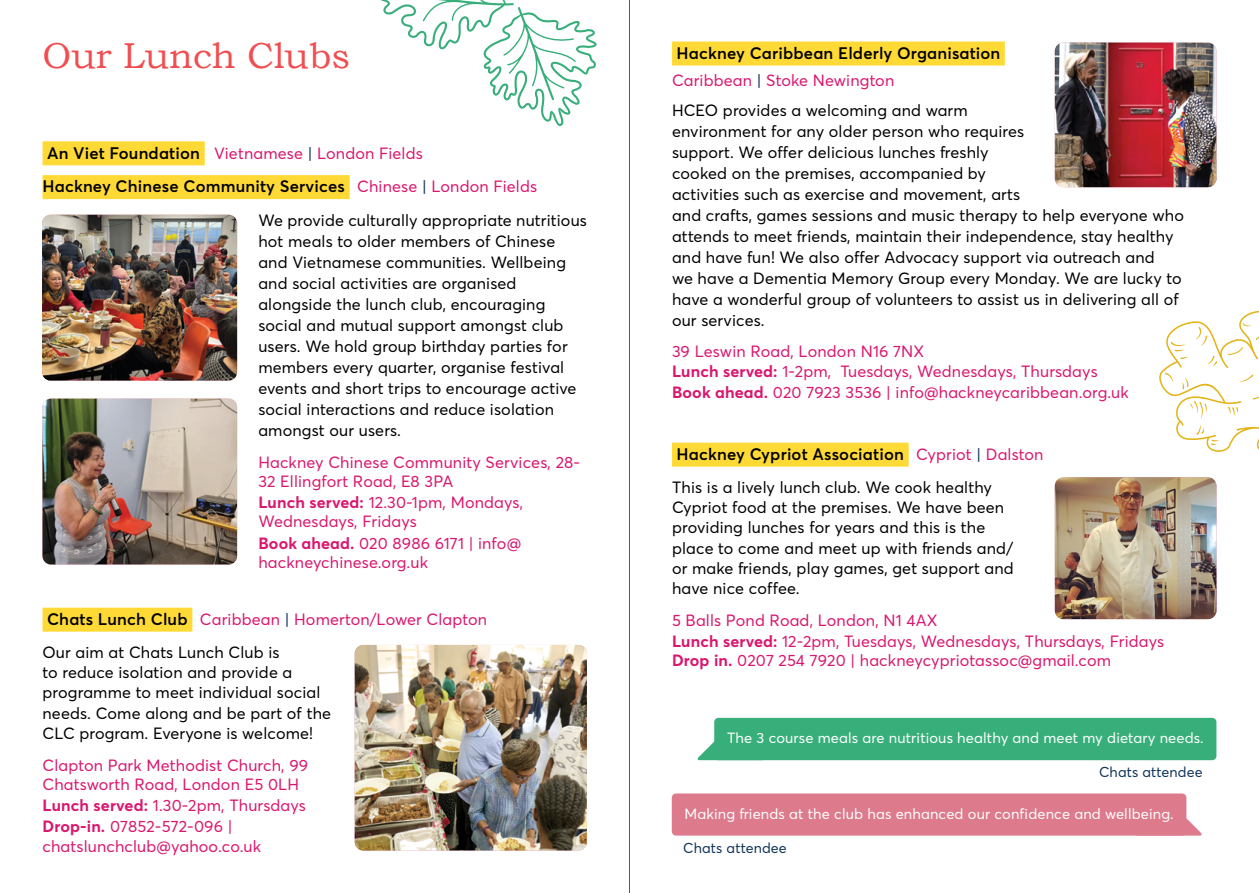
<style>
.page{position:relative;width:1259px;height:893px;background:#fff}
.page>*{position:absolute;margin:0;border:0;box-sizing:border-box;transform-origin:0 0}
.t1{font:36px "Bookman Old Style";color:#f04e50}
.t2{font:600 16.5px "Averta";letter-spacing:.01em;color:#000}
.t3{font:16.2px/21px "Averta";letter-spacing:.01em;color:#000}
.t4{font:16.2px/19px "Averta";letter-spacing:.01em;color:#d9176e}
.t5{font:14.7px "Averta";letter-spacing:.01em;color:#fff}
.t6{font:14.25px "Averta";letter-spacing:.01em;color:#103459}
.s1{color:#d9176e}
.s2{color:#103459}
.s3{font-weight:700}
.s4{font-weight:600;font-size:16.5px;color:#000}
.s5{font-weight:400;font-size:16.2px;color:#d9176e}
.s6{font-weight:400;font-size:16.2px;color:#103459}
.s7{color:#000}
</style>
<div class="page">
<hr style="left:629px;top:0;width:1px;height:893px;background:#58595b">
<div style="left:43px;top:141px;width:162px;height:24px;background:#ffda36"></div>
<div style="left:43px;top:175px;width:307px;height:24px;background:#ffda36"></div>
<div style="left:43px;top:608px;width:149px;height:24px;background:#ffda36"></div>
<div style="left:672px;top:42px;width:332px;height:24px;background:#ffda36"></div>
<div style="left:672px;top:443px;width:236px;height:24px;background:#ffda36"></div>
<img style="left:1054px;top:43px;width:162px;height:144px">
<img style="left:355px;top:645px;width:232px;height:205px">
<img style="left:42px;top:215px;width:195px;height:166px">
<svg style="left:381px;top:0;width:216px;height:126px"></svg>
<svg style="left:1159px;top:310px;width:100px;height:142px"></svg>
<svg style="left:1184px;top:802px;width:18px;height:34px"></svg>
<div style="left:672px;top:793px;width:514px;height:43px;background:#dd7a8c;border-radius:4px"></div>
<svg style="left:697px;top:742px;width:19px;height:18px"></svg>
<div style="left:714px;top:718px;width:502px;height:42px;background:#38af7b;border-radius:4px"></div>
<img style="left:43px;top:399px;width:194px;height:165px">
<img style="left:1054px;top:477px;width:162px;height:142px">
<h1 class="t1" style="left:43px;top:33px;width:309px">Our Lunch Clubs</h1>
<p class="t2" style="left:676px;top:41px;width:325px">Hackney Caribbean Elderly Organisation</p>
<p class="t3" style="left:672px;top:65px;width:297px;line-height:29.5px"><span class="s1">Caribbean</span> <span class="s2">|</span> <span class="s1">Stoke Newington<br></span>HCEO provides a welcoming and warm</p>
<p class="t3" style="left:672px;top:120px;width:513px">environment for any older person who requires<br>support. We offer delicious lunches freshly<br>cooked on the premises, accompanied by<br>activities such as exercise and movement, arts<br>and crafts, games sessions and music therapy to help everyone who attends to meet friends, maintain their independence, stay healthy and have fun! We also offer Advocacy support via outreach and<br>we have a Dementia Memory Group every Monday. We are lucky to have a wonderful group of volunteers to assist us in delivering all of our services.</p>
<p class="t4" style="left:672px;top:341px;width:427px">39 Leswin Road, London N16 7NX<br><span class="s3">Lunch served:</span> 1-2pm, Tuesdays, Wednesdays, Thursdays</p>
<p class="t4" style="left:672px;top:382px;width:458px"><span class="s3">Book ahead.</span> 020 7923 3536 | info@hackneycaribbean.org.uk</p>
<p class="t4" style="left:47px;top:143px;width:377px"><span class="s4">An Viet Foundation</span> Vietnamese <span class="s2">|</span> London Fields</p>
<p class="t2" style="left:43px;top:175px;width:496px">Hackney Chinese Community Services <span class="s5">Chinese</span> <span class="s6">|</span> <span class="s5">London Fields</span></p>
<p class="t3" style="left:258px;top:209px;width:330px">We provide culturally appropriate nutritious hot meals to older members of Chinese and Vietnamese communities. Wellbeing and social activities are organised alongside the lunch club, encouraging social and mutual support amongst club users. We hold group birthday parties for members every quarter, organise festival events and short trips to encourage active social interactions and reduce isolation amongst our users.</p>
<p class="t4" style="left:258px;top:452px;width:323px">Hackney Chinese Community Services, 28-<br>32 Ellingfort Road, E8 3PA</p>
<p class="t4" style="left:258px;top:492px;width:266px"><span class="s3">Lunch served:</span> 12.30-1pm, Mondays,<br>Wednesdays, Fridays</p>
<p class="t4" style="left:258px;top:533px;width:264px"><span class="s3">Book ahead.</span> 020 8986 6171 | info@ hackneychinese.org.uk</p>
<p class="t2" style="left:676px;top:442px;width:368px">Hackney Cypriot Association <span class="s5">Cypriot</span> <span class="s6">|</span> <span class="s5">Dalston</span></p>
<p class="t3" style="left:672px;top:476px;width:343px;line-height:20.2px">This is a lively lunch club. We cook healthy Cypriot food at the premises. We have been providing lunches for years and this is the place to come and meet up with friends and/ or make friends, play games, get support and have nice coffee.</p>
<p class="t4" style="left:672px;top:609px;width:494px;line-height:21.3px">5 Balls Pond Road, London, N1 4AX<br><span class="s3">Lunch served:</span> 12-2pm, Tuesdays, Wednesdays, Thursdays, Fridays</p>
<p class="t4" style="left:672px;top:651px;width:440px"><span class="s3">Drop in.</span> 0207 254 7920 | hackneycypriotassoc@gmail.com</p>
<p class="t4" style="left:43px;top:602px;width:446px;line-height:33px"><span class="s4">Chats Lunch Club</span> Caribbean <span class="s2">|</span> Homerton/Lower Clapton<br><span class="s7">Our aim at Chats Lunch Club is</span></p>
<p class="t3" style="left:43px;top:662px;width:290px;line-height:20.2px">to reduce isolation and provide a programme to meet individual social needs. Come along and be part of the CLC program. Everyone is welcome!</p>
<p class="t4" style="left:43px;top:755px;width:267px">Clapton Park Methodist Church, 99<br>Chatsworth Road, London E5 0LH</p>
<p class="t4" style="left:43px;top:794px;width:265px;line-height:21.3px"><span class="s3">Lunch served:</span> 1.30-2pm, Thursdays<br><span class="s3">Drop-in.</span> 07852-572-096 |</p>
<p class="t4" style="left:43px;top:836px;width:220px">chatslunchclub@yahoo.co.uk</p>
<p class="t5" style="left:727px;top:728px;width:478px">The 3 course meals are nutritious healthy and meet my dietary needs.</p>
<p class="t6" style="left:1099px;top:762px;width:105px">Chats attendee</p>
<p class="t5" style="left:684px;top:804px;width:490px">Making friends at the club has enhanced our confidence and wellbeing.</p>
<p class="t6" style="left:683px;top:838px;width:105px">Chats attendee</p>
</div>
